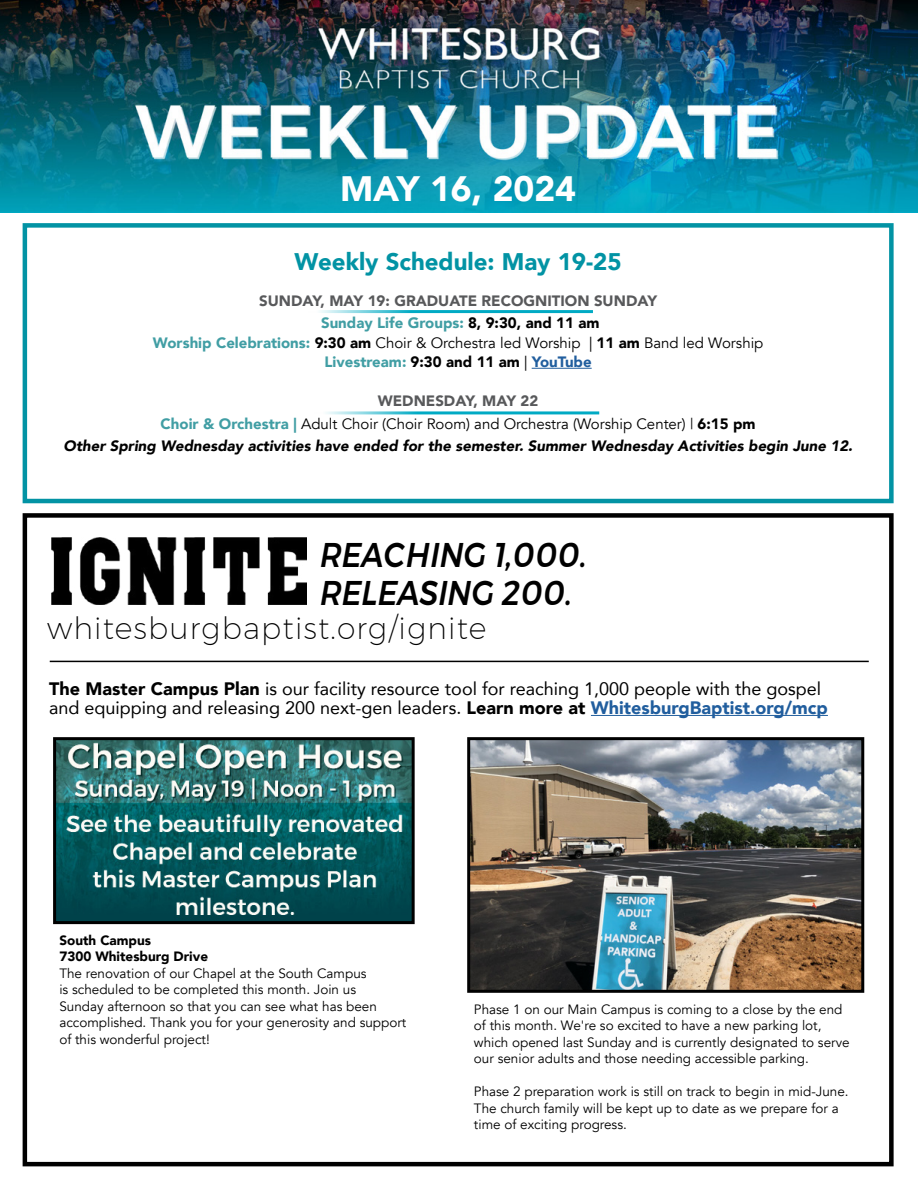
<style>
.page{position:relative;width:918px;height:1188px;background:#fff}
.page>*{position:absolute;margin:0;border:0;box-sizing:border-box;transform-origin:0 0}
.t1{font:900 35.25px "Avenir";color:#fff}
.t2{font:italic 500 34.2px/37.5px "Montserrat";color:#000;scale:.88 1}
.t3{font:200 30px "Montserrat";letter-spacing:.04em;color:#000}
.t4{font:900 24px "Avenir";color:#0293a4}
.t5{font:18px/19.5px "Avenir";color:#000}
.t6{font:italic 900 15px/22.5px "Avenir";color:#000;text-align:center}
.t7{font:15px/19.5px "Avenir";color:#000;text-align:center}
.t8{font:900 15px/22.5px "Avenir";color:#58595b;text-align:center}
.t9{font:13.5px/16.5px "Avenir";color:#000}
.t10{font:900 13.5px/16.5px "Avenir";color:#000}
.s1{color:#419ea4}
.s2{color:#000}
.s3{font-weight:900;color:#419ea4}
.s4{font-weight:900}
.s5{font-style:inherit}
.s6{font-weight:900;color:#215e9e}
.s7{font-style:normal;color:#58595b}
.s8{font-style:normal;color:#419ea4}
.s9{font-weight:400;font-style:normal}
.s10{font-style:normal}
</style>
<div class="page">
<div style="left:23px;top:513px;width:871px;height:653px;border:4px solid #000"></div>
<hr style="left:532px;top:368px;width:60px;height:1px;background:#215e9e">
<div style="left:23px;top:223px;width:871px;height:280px;border:4px solid #0293a4"></div>
<hr style="left:307px;top:310px;width:286px;height:3px;background:#00aac4">
<img style="left:0;top:0;width:918px;height:213px">
<img style="left:51px;top:538px;width:256px;height:67px">
<hr style="left:313px;top:411px;width:286px;height:3px;background:#00aac4">
<img style="left:471px;top:741px;width:389px;height:248px">
<div style="left:467px;top:737px;width:397px;height:256px;border:3px solid #000"></div>
<hr style="left:591px;top:715px;width:237px;height:1px;background:#215e9e">
<hr style="left:50px;top:661px;width:819px;height:1px;background:#000">
<img style="left:57px;top:741px;width:354px;height:179px">
<div style="left:53px;top:737px;width:362px;height:187px;border:3px solid #000"></div>
<h1 class="t1" style="left:340px;top:158px;width:238px">MAY 16, 2024</h1>
<h3 class="t4" style="left:295px;top:241px;width:329px">Weekly Schedule: May 19-25</h3>
<p class="t8" style="left:259px;top:289px;width:399px">SUNDAY, MAY 19: GRADUATE RECOGNITION SUNDAY<br><span class="s1">Sunday Life Groups:</span> <span class="s2">8, 9:30, and 11 am</span></p>
<p class="t7" style="left:153px;top:333px;width:612px"><span class="s3">Worship Celebrations:</span> <span class="s4">9:30 am</span> Choir &amp; Orchestra led Worship <span class="s5">|</span> <span class="s4">11 am</span> Band led Worship<br><span class="s3">Livestream:</span> <span class="s4">9:30 and 11 am</span> <span class="s5">|</span> <span class="s6">YouTube</span></p>
<p class="t6" style="left:64px;top:390px;width:791px"><span class="s7">WEDNESDAY, MAY 22<br></span><span class="s8">Choir &amp; Orchestra |</span> <span class="s9">Adult Choir (Choir Room) and Orchestra (Worship Center) |</span> <span class="s10">6:15 pm<br></span>Other Spring Wednesday activities have ended for the semester. Summer Wednesday Activities begin June 12.</p>
<h2 class="t2" style="left:320px;top:536px;width:305px">REACHING 1,000.<br>RELEASING 200.</h2>
<h3 class="t3" style="left:47px;top:606px;width:441px">whitesburgbaptist.org/ignite</h3>
<h3 class="t5" style="left:49px;top:678px;width:780px"><span class="s4">The Master Campus Plan</span> is our facility resource tool for reaching 1,000 people with the gospel and equipping and releasing 200 next-gen leaders. <span class="s4">Learn more at</span> <span class="s6">WhitesburgBaptist.org/mcp</span></h3>
<p class="t10" style="left:59px;top:931px;width:150px">South Campus<br>7300 Whitesburg Drive</p>
<p class="t9" style="left:59px;top:965px;width:349px">The renovation of our Chapel at the South Campus<br>is scheduled to be completed this month. Join us<br>Sunday afternoon so that you can see what has been accomplished. Thank you for your generosity and support of this wonderful project!</p>
<p class="t9" style="left:474px;top:1001px;width:377px">Phase 1 on our Main Campus is coming to a close by the end of this month. We're so excited to have a new parking lot, which opened last Sunday and is currently designated to serve our senior adults and those needing accessible parking.</p>
<p class="t9" style="left:474px;top:1084px;width:376px">Phase 2 preparation work is still on track to begin in mid-June.<br>The church family will be kept up to date as we prepare for a time of exciting progress.</p>
</div>
